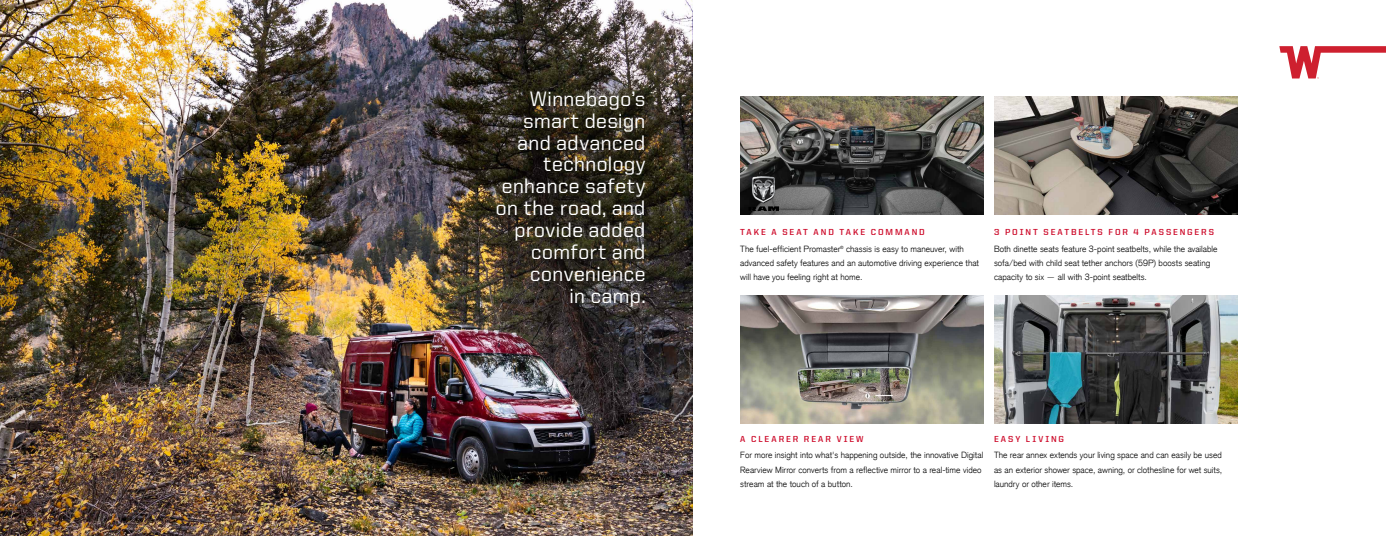
<style>
.page{position:relative;width:1386px;height:536px;background:#fff}
.page>*{position:absolute;margin:0;border:0;box-sizing:border-box;transform-origin:0 0}
.t1{font:500 21px/21.9px "United Sans Reg";letter-spacing:-.005em;color:#fff;text-align:right}
.t2{font:300 8.75px/14.4px "Akzidenz Grotesk CE";letter-spacing:.005em;color:#000}
.t3{font:700 8.75px "United Sans Reg";letter-spacing:.22em;color:#ce0e2d}
</style>
<div class="page">
<svg style="left:1279px;top:47px;width:107px;height:31px"></svg>
<img style="left:0;top:0;width:693px;height:536px">
<div style="left:483px;top:77px;width:176px;height:241px;background:#222d1a;opacity:.75"></div>
<img style="left:740px;top:96px;width:244px;height:118px">
<img style="left:994px;top:96px;width:243px;height:118px">
<img style="left:740px;top:296px;width:244px;height:127px">
<img style="left:994px;top:296px;width:243px;height:127px">
<img style="left:748px;top:176px;width:31px;height:34px">
<h1 class="t1" style="left:496px;top:87px;width:152px">Winnebago’s smart design and advanced technology enhance safety on the road, and provide added comfort and convenience<br>in camp.</h1>
<p class="t3" style="left:740px;top:227px;width:186px">TAKE A SEAT AND TAKE COMMAND</p>
<p class="t2" style="left:740px;top:241px;width:240px">The fuel-efficient Promaster<sup>®</sup> chassis is easy to maneuver, with advanced safety features and an automotive driving experience that will have you feeling right at home.</p>
<p class="t3" style="left:994px;top:227px;width:221px">3 POINT SEATBELTS FOR 4 PASSENGERS</p>
<p class="t2" style="left:994px;top:241px;width:225px">Both dinette seats feature 3-point seatbelts, while the available sofa/bed with child seat tether anchors (59P) boosts seating capacity to six — all with 3-point seatbelts.</p>
<p class="t3" style="left:740px;top:434px;width:125px">A CLEARER REAR VIEW</p>
<p class="t2" style="left:740px;top:447px;width:245px">For more insight into what's happening outside, the innovative Digital<br>Rearview Mirror converts from a reflective mirror to a real-time video stream at the touch of a button.</p>
<p class="t3" style="left:994px;top:434px;width:72px">EASY LIVING</p>
<p class="t2" style="left:994px;top:447px;width:230px;text-align:justify">The rear annex extends your living space and can easily be used as an exterior shower space, awning, or clothesline for wet suits, laundry or other items.</p>
</div>
